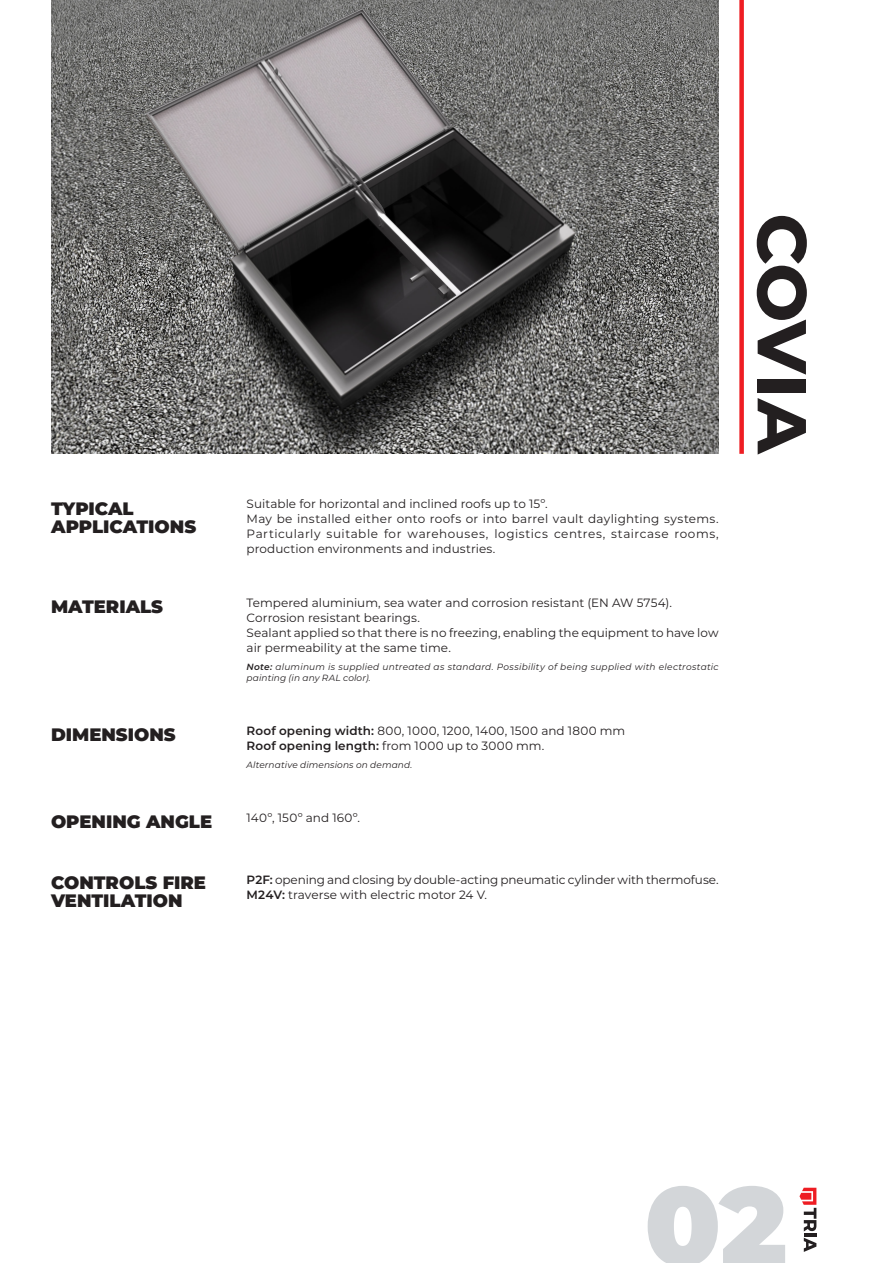
<style>
.page{position:relative;width:893px;height:1263px;background:#fff}
.page>*{position:absolute;margin:0;border:0;box-sizing:border-box;transform-origin:0 0}
.t1{font:900 110.7px "Montserrat";color:#d3d6d9}
.t2{font:700 84px "Montserrat";letter-spacing:-.025em;color:#231f20}
.t3{font:900 18px/18px "Montserrat";color:#231f20}
.t4{font:12px/15px "Montserrat";color:#231f20;text-align:justify}
.t5{font:12px "Montserrat";letter-spacing:.02em;color:#231f20}
.t6{font:italic 9px/10.5px "Montserrat";letter-spacing:.02em;color:#231f20}
.s1{font-weight:600}
</style>
<div class="page">
<svg style="left:799px;top:1188px;width:17px;height:64px"></svg>
<img style="left:51px;top:0;width:667px;height:454px">
<div style="left:739px;top:0;width:5px;height:454px;background:#ee1d23"></div>
<p class="t3" style="left:51px;top:498px;width:84px">TYPICAL</p>
<p class="t3" style="left:51px;top:516px;width:147px">APPLICATIONS</p>
<p class="t4" style="left:247px;top:496px;width:302px">Suitable for horizontal and inclined roofs up to 15º.</p>
<p class="t4" style="left:247px;top:511px;width:474px">May be installed either onto roofs or into barrel vault daylighting systems.<br>Particularly suitable for warehouses, logistics centres, staircase rooms, production environments and industries.</p>
<p class="t3" style="left:51px;top:596px;width:114px">MATERIALS</p>
<p class="t4" style="left:247px;top:595px;width:427px">Tempered aluminium, sea water and corrosion resistant (EN AW 5754).</p>
<p class="t4" style="left:247px;top:610px;width:175px">Corrosion resistant bearings.</p>
<p class="t4" style="left:247px;top:625px;width:473px">Sealant applied so that there is no freezing, enabling the equipment to have low air permeability at the same time.</p>
<p class="t6" style="left:247px;top:661px;width:473px"><span class="s1">Note:</span> aluminum is supplied untreated as standard. Possibility of being supplied with electrostatic painting (in any RAL color).</p>
<p class="t3" style="left:51px;top:724px;width:126px">DIMENSIONS</p>
<p class="t5" style="left:247px;top:722px;width:380px"><span class="s1">Roof opening width:</span> 800, 1000, 1200, 1400, 1500 and 1800 mm</p>
<p class="t4" style="left:247px;top:738px;width:299px"><span class="s1">Roof opening length:</span> from 1000 up to 3000 mm.</p>
<p class="t6" style="left:247px;top:759px;width:167px">Alternative dimensions on demand.</p>
<p class="t3" style="left:51px;top:811px;width:163px">OPENING ANGLE</p>
<p class="t5" style="left:247px;top:809px;width:115px">140º, 150º and 160º.</p>
<p class="t3" style="left:51px;top:873px;width:157px">CONTROLS FIRE<br>VENTILATION</p>
<p class="t4" style="left:247px;top:871px;width:473px"><span class="s1">P2F:</span> opening and closing by double-acting pneumatic cylinder with thermofuse.</p>
<p class="t4" style="left:247px;top:886px;width:242px"><span class="s1">M24V:</span> traverse with electric motor 24 V.</p>
<p class="t2" style="left:848px;top:213px;width:244px;rotate:90deg">covia</p>
<h1 class="t1" style="left:644px;top:1143px;width:144px">02</h1>
</div>
